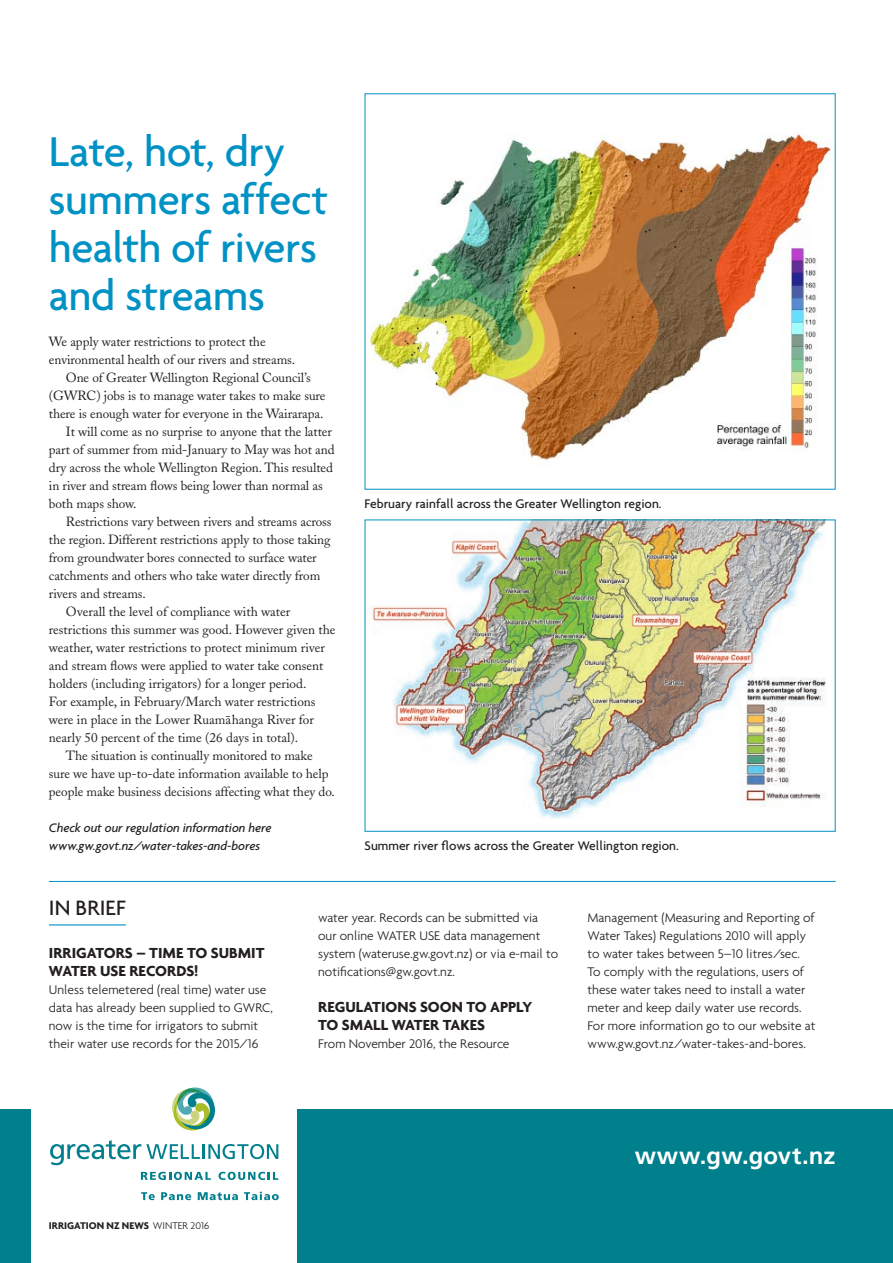
<style>
.page{position:relative;width:893px;height:1263px;background:#fff}
.page>*{position:absolute;margin:0;border:0;box-sizing:border-box;transform-origin:0 0}
.Headlines_-_Smaller{font:500 45px/48px "Agenda";letter-spacing:-.01em;color:#0092c4}
.t1{font:700 24px "Frutiger";letter-spacing:.005em;color:#fff}
.Corner_Page_headers{font:500 22.5px "Agenda";color:#231f20}
.In_Brief_Headlines{font:700 15.75px/18px "Agenda";color:#231f20}
.In_Brief_Body_Copy{font:300 13.5px/18px "Agenda";color:#231f20}
.t2{font:500 13.5px "Agenda";color:#231f20}
.Body_Copy{font:13.2px/18px "Adobe Caslon";letter-spacing:-.005em;color:#231f20}
.Body_Copy_-_First_Pa{font:13.2px/18px "Adobe Caslon";letter-spacing:-.005em;color:#231f20}
.Body_Copy_Note_Post{font:italic 500 13.2px/18px "Agenda";letter-spacing:-.005em;color:#231f20}
.t3{font:700 10.5px "Agenda";color:#231f20}
.s1{font-weight:300}
</style>
<div class="page">
<div style="left:0;top:1109px;width:893px;height:154px;background:#007f8d"></div>
<div style="left:32px;top:1097px;width:265px;height:166px;background:#fff"></div>
<svg style="left:141px;top:1192px;width:14px;height:8px"></svg>
<svg style="left:161px;top:1192px;width:30px;height:8px"></svg>
<svg style="left:198px;top:1192px;width:40px;height:8px"></svg>
<svg style="left:244px;top:1192px;width:35px;height:8px"></svg>
<svg style="left:141px;top:1172px;width:70px;height:8px"></svg>
<svg style="left:218px;top:1172px;width:60px;height:8px"></svg>
<svg style="left:50px;top:1140px;width:228px;height:25px"></svg>
<svg style="left:172px;top:1087px;width:43px;height:44px"></svg>
<hr style="left:49px;top:881px;width:787px;height:1px;background:#0092c4">
<hr style="left:49px;top:924px;width:77px;height:1px;background:#0092c4">
<img style="left:369px;top:134px;width:463px;height:331px">
<img style="left:368px;top:521px;width:458px;height:298px">
<div style="left:365px;top:519px;width:471px;height:313px;border:1px solid #0092c4"></div>
<p class="Headlines_-_Smaller" style="left:49px;top:126px;width:281px">Late, hot, dry summers affect health of rivers and streams</p>
<p class="Body_Copy_-_First_Pa" style="left:49px;top:332px;width:248px">We apply water restrictions to protect the environmental health of our rivers and streams.</p>
<p class="Body_Copy" style="left:49px;top:368px;width:278px;text-align:center">One of Greater Wellington Regional Council’s (GWRC) jobs is to manage water takes to make sure there is enough water for everyone in the Wairarapa.</p>
<p class="Body_Copy" style="left:49px;top:422px;width:287px;text-indent:17px">It will come as no surprise to anyone that the latter part of summer from mid-January to May was hot and dry across the whole Wellington Region. This resulted in river and stream flows being lower than normal as both maps show.</p>
<p class="Body_Copy" style="left:49px;top:512px;width:284px;text-indent:17px">Restrictions vary between rivers and streams across the region. Different restrictions apply to those taking from groundwater bores connected to surface water catchments and others who take water directly from rivers and streams.</p>
<p class="Body_Copy" style="left:49px;top:602px;width:288px;text-indent:17px">Overall the level of compliance with water restrictions this summer was good. However given the weather, water restrictions to protect minimum river and stream flows were applied to water take consent holders (including irrigators) for a longer period.<br>For example, in February/March water restrictions were in place in the Lower Ruama-hanga River for nearly 50 percent of the time (26 days in total).</p>
<p class="Body_Copy" style="left:49px;top:746px;width:288px;text-align:center">The situation is continually monitored to make<br>sure we have up-to-date information available to help people make business decisions affecting what they do.</p>
<p class="Body_Copy_Note_Post" style="left:49px;top:818px;width:224px">Check out our regulation information here www.gw.govt.nz/water-takes-and-bores</p>
<p class="t2" style="left:365px;top:495px;width:298px">February rainfall across the Greater Wellington region.</p>
<p class="t2" style="left:365px;top:837px;width:316px">Summer river flows across the Greater Wellington region.</p>
<p class="Corner_Page_headers" style="left:49px;top:894px;width:78px">IN BRIEF</p>
<p class="In_Brief_Headlines" style="left:49px;top:943px;width:217px">IRRIGATORS – TIME TO SUBMIT<br>WATER USE RECORDS!</p>
<p class="In_Brief_Body_Copy" style="left:49px;top:980px;width:226px">Unless telemetered (real time) water use data has already been supplied to GWRC, now is the time for irrigators to submit their water use records for the 2015/16</p>
<p class="t3" style="left:49px;top:1219px;width:162px">IRRIGATION NZ NEWS <span class="s1">WINTER 2016</span></p>
<p class="In_Brief_Body_Copy" style="left:318px;top:908px;width:241px">water year. Records can be submitted via our online WATER USE data management system (wateruse.gw.govt.nz) or via e-mail to notifications@gw.govt.nz.</p>
<p class="In_Brief_Headlines" style="left:318px;top:997px;width:216px">REGULATIONS SOON TO APPLY<br>TO SMALL WATER TAKES</p>
<p class="In_Brief_Body_Copy" style="left:318px;top:1034px;width:193px">From November 2016, the Resource</p>
<p class="In_Brief_Body_Copy" style="left:587px;top:908px;width:229px">Management (Measuring and Reporting of Water Takes) Regulations 2010 will apply to water takes between 5–10 litres/sec.<br>To comply with the regulations, users of these water takes need to install a water meter and keep daily water use records.<br>For more information go to our website at www.gw.govt.nz/water-takes-and-bores.</p>
<h2 class="t1" style="left:635px;top:1141px;width:202px">www.gw.govt.nz</h2>
</div>
